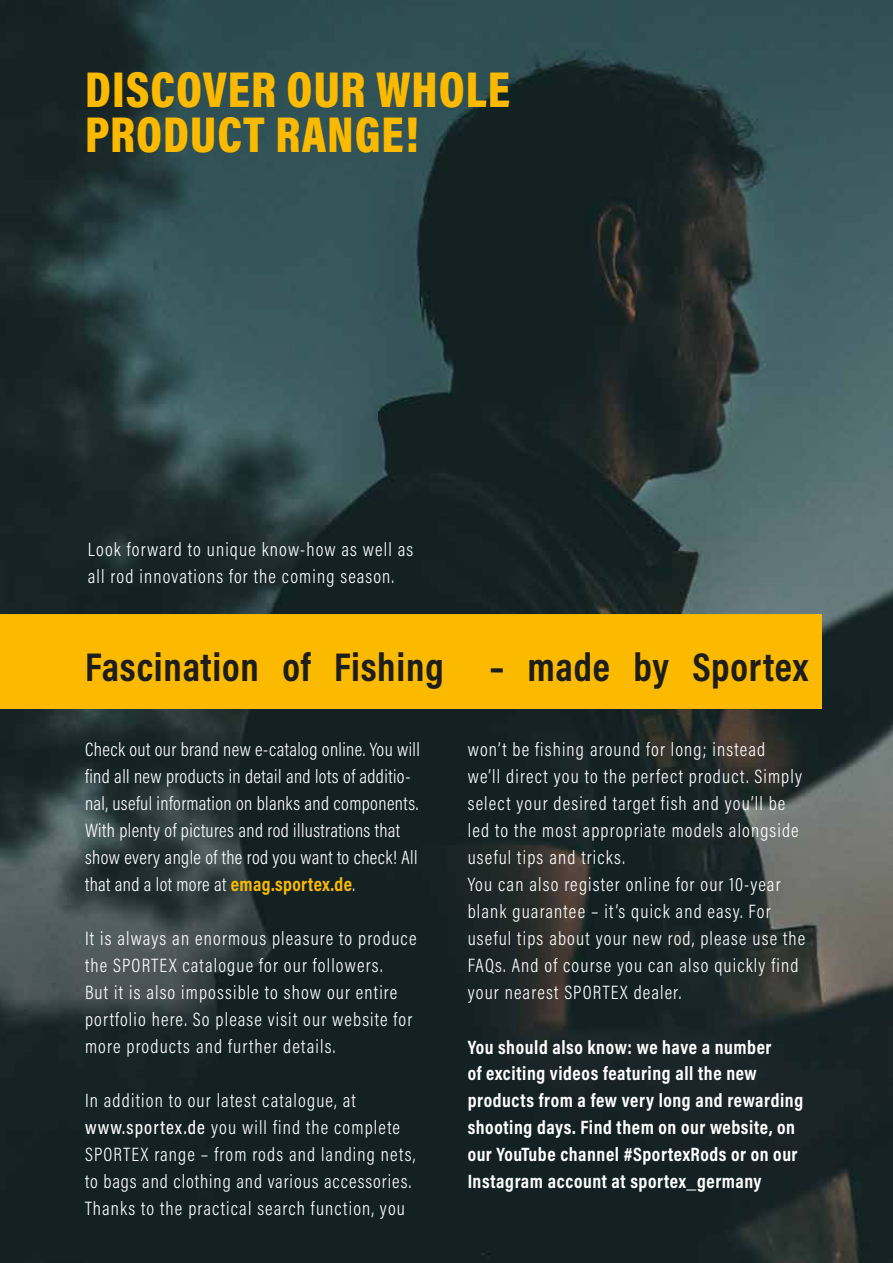
<style>
.page{position:relative;width:893px;height:1263px;background:#fff}
.page>*{position:absolute;margin:0;border:0;box-sizing:border-box;transform-origin:0 0}
.t1{font:900 51px/45px "Acumin Pro Cond";letter-spacing:.02em;color:#fbba00}
.t2{font:700 40.5px "Acumin Pro Cond";letter-spacing:.02em;color:#1d1d1b}
.t3{font:300 19.5px/27px "Acumin Pro Cond";letter-spacing:.06em;color:#fff}
.t4{font:300 19.5px/27px "Acumin Pro Cond";letter-spacing:.02em;color:#fff}
.t5{font:700 19.5px/27px "Acumin Pro Cond";letter-spacing:.03em;color:#fff}
.s1{font-weight:700;color:#fbba00}
.s2{font-weight:500}
</style>
<div class="page">
<img style="left:0;top:0;width:893px;height:1263px">
<div style="left:0;top:614px;width:822px;height:95px;background:#fbba00"></div>
<h1 class="t1" style="left:85px;top:65px;width:426px">DISCOVER OUR WHOLE<br>PRODUCT RANGE!</h1>
<p class="t3" style="left:88px;top:535px;width:327px">Look forward to unique know-how as well as all rod innovations for the coming season.</p>
<h2 class="t2" style="left:85px;top:640px;width:724px">Fascination of Fishing – made by Sportex</h2>
<p class="t4" style="left:85px;top:736px;width:336px">Check out our brand new e-catalog online. You will find all new products in detail and lots of additio&shy;nal, useful information on blanks and components.<br>With plenty of pictures and rod illustrations that show every angle of the rod you want to check! All that and a lot more at <span class="s1">emag.sportex.de</span>.</p>
<p class="t3" style="left:85px;top:925px;width:333px">It is always an enormous pleasure to produce the SPORTEX catalogue for our followers.<br>But it is also impossible to show our entire portfolio here. So please visit our website for more products and further details.</p>
<p class="t3" style="left:85px;top:1087px;width:332px">In addition to our latest catalogue, at <span class="s2">www.sportex.de</span> you will find the complete SPORTEX range – from rods and landing nets, to bags and clothing and various accessories.<br>Thanks to the practical search function, you</p>
<p class="t3" style="left:468px;top:736px;width:339px">won’t be fishing around for long; instead<br>we’ll direct you to the perfect product. Simply select your desired target fish and you’ll be led to the most appropriate models alongside useful tips and tricks.<br>You can also register online for our 10-year blank guarantee – it’s quick and easy. For useful tips about your new rod, please use the FAQs. And of course you can also quickly find your nearest SPORTEX dealer.</p>
<p class="t5" style="left:468px;top:1033px;width:337px">You should also know: we have a number<br>of exciting videos featuring all the new products from a few very long and rewarding shooting days. Find them on our website, on our YouTube channel #SportexRods or on our Instagram account at sportex_germany</p>
</div>
